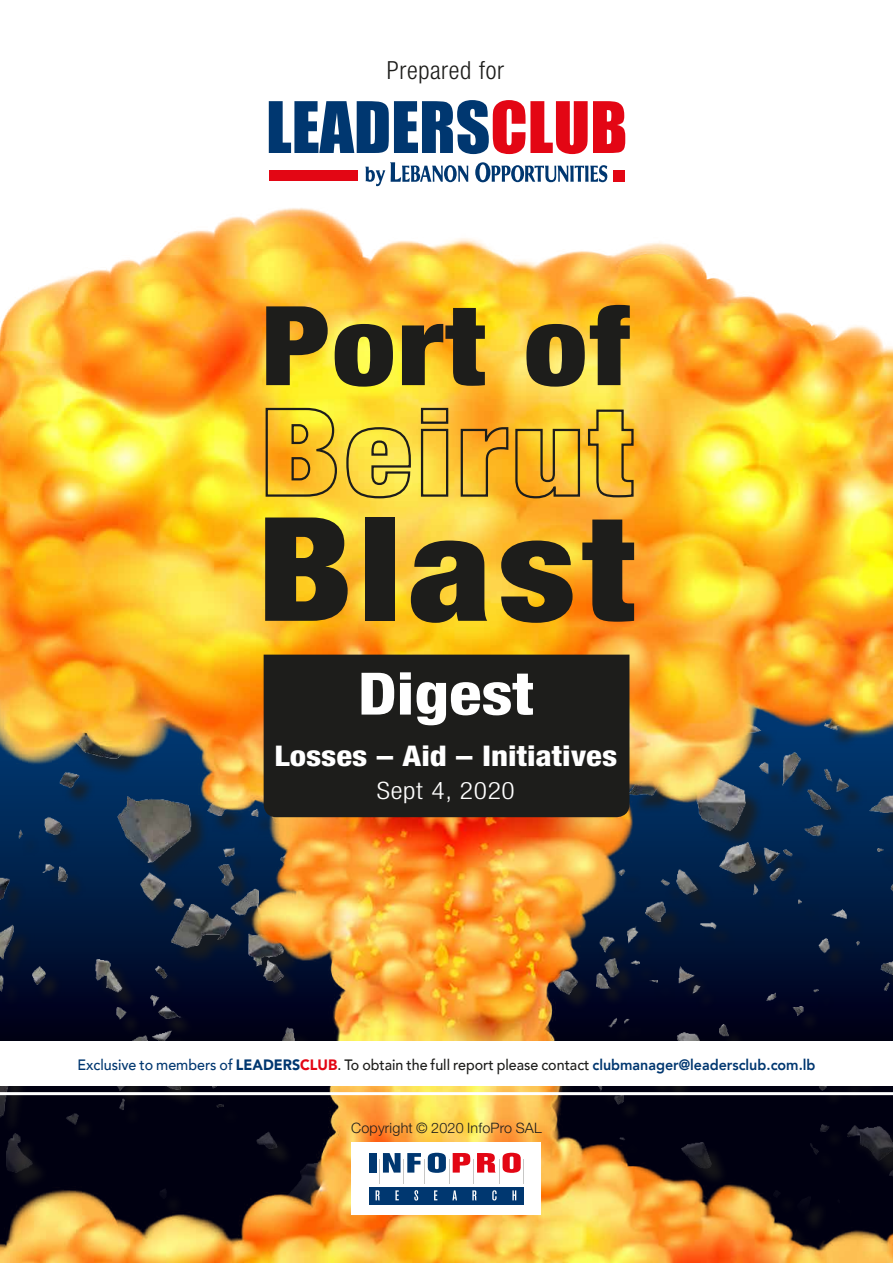
<style>
.page{position:relative;width:893px;height:1263px;background:#fff}
.page>*{position:absolute;margin:0;border:0;box-sizing:border-box;transform-origin:0 0}
.t1{font:900 condensed 144.6px "Helvetica Neue";letter-spacing:.04em;color:#1d1d1b;scale:1.15 1}
.t2{font:900 condensed 110.25px "Helvetica Neue";letter-spacing:.02em;color:#1d1d1b;scale:1.15 1}
.t3{font:800 condensed 58.5px "Helvetica Neue";color:#fff;scale:1.15 1}
.t4{font:800 condensed 28.5px "Helvetica Neue";color:#fff;scale:1.15 1}
.t5{font:300 condensed 24.9px "Helvetica Neue";letter-spacing:.025em;color:#1d1d1b}
.t6{font:300 condensed 24px "Helvetica Neue";letter-spacing:.025em;color:#fff;scale:1.15 1}
.t7{font:500 15px "Avenir";color:#1d1d1b;scale:.95 1}
.t8{font:300 14.4px "Helvetica Neue CE";letter-spacing:.015em;color:#1d1d1b}
.s1{color:#003770}
.s2{font-weight:900;color:#003770}
.s3{font-weight:900;color:#e30614}
.s4{font-weight:800;color:#003770}
</style>
<div class="page">
<img style="left:0;top:208px;width:893px;height:1055px">
<hr style="left:0;top:1092px;width:893px;height:3px;background:#fff">
<div style="left:352px;top:1142px;width:189px;height:72px;background:#fff"></div>
<div style="left:369px;top:1187px;width:155px;height:18px;background:#003770"></div>
<div style="left:369px;top:1153px;width:7px;height:19px;background:#003770"></div>
<svg style="left:379px;top:1153px;width:145px;height:30px"></svg>
<svg style="left:376px;top:1190px;width:4px;height:10px"></svg>
<svg style="left:395px;top:1190px;width:4px;height:10px"></svg>
<svg style="left:414px;top:1190px;width:4px;height:10px"></svg>
<svg style="left:434px;top:1190px;width:3px;height:10px"></svg>
<svg style="left:452px;top:1190px;width:5px;height:10px"></svg>
<svg style="left:472px;top:1190px;width:5px;height:10px"></svg>
<svg style="left:492px;top:1190px;width:5px;height:10px"></svg>
<svg style="left:512px;top:1190px;width:4px;height:10px"></svg>
<div style="left:269px;top:171px;width:89px;height:10px;background:#e30614"></div>
<div style="left:614px;top:170px;width:11px;height:11px;background:#e30614"></div>
<svg style="left:269px;top:100px;width:356px;height:54px"></svg>
<svg style="left:475px;top:162px;width:132px;height:20px"></svg>
<svg style="left:365px;top:162px;width:103px;height:24px"></svg>
<div style="left:264px;top:655px;width:365px;height:162px;background:#1d1d1b"></div>
<svg style="left:264px;top:407px;width:371px;height:92px;background:#e0b42f"></svg>
<div style="left:0;top:1041px;width:893px;height:45px;background:#fff"></div>
<h3 class="t5" style="left:387px;top:56px;width:119px">Prepared for</h3>
<h2 class="t2" style="left:261px;top:278px;width:322px">Port of</h2>
<h1 class="t1" style="left:257px;top:480px;width:330px">Blast</h1>
<h3 class="t3" style="left:358px;top:657px;width:154px">Digest</h3>
<h3 class="t4" style="left:275px;top:738px;width:299px">Losses – Aid – Initiatives</h3>
<h3 class="t6" style="left:377px;top:776px;width:121px">Sept 4, 2020</h3>
<p class="t7" style="left:77px;top:1052px;width:778px"><span class="s1">Exclusive to members of</span> <span class="s2">LEADERS</span><span class="s3">CLUB</span>. To obtain the full report please contact <span class="s4">clubmanager@leadersclub.com.lb</span></p>
<p class="t8" style="left:351px;top:1119px;width:192px">Copyright © 2020 InfoPro SAL</p>
</div>
